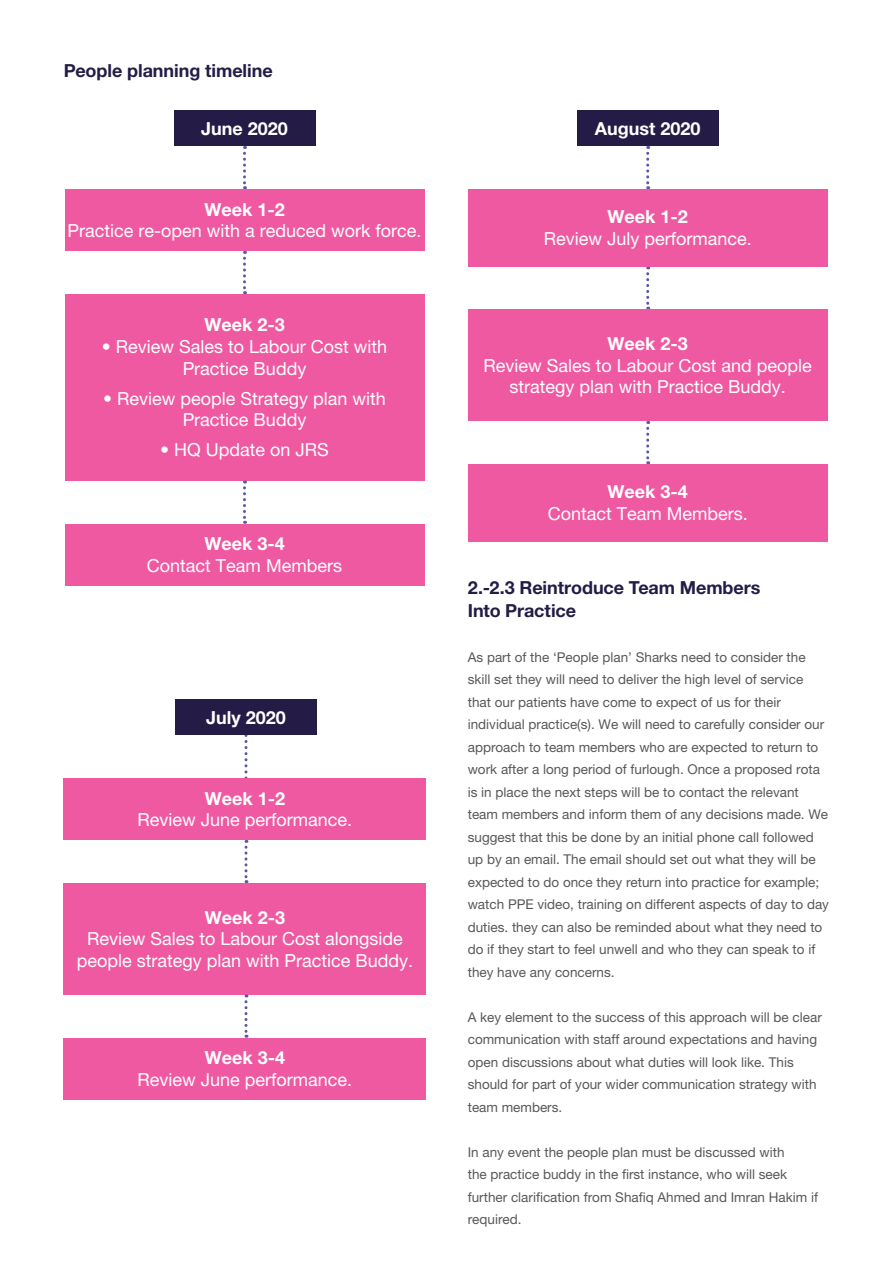
<style>
.page{position:relative;width:893px;height:1263px;background:#fff}
.page>*{position:absolute;margin:0;border:0;box-sizing:border-box;transform-origin:0 0}
.t1{font:18px/21.6px "Helvetica Neue LT Pro";color:#fff;text-align:center}
.t2{font:700 18px "Helvetica Neue LT Pro";color:#fff}
.t3{font:700 18px "Helvetica Neue LT Pro";letter-spacing:-.005em;color:#241c46}
.t4{font:13.5px/22.5px "Helvetica Neue LT Pro";color:#57585a}
</style>
<div class="page">
<svg style="left:243px;top:146px;width:3px;height:43px"></svg>
<div style="left:174px;top:111px;width:141px;height:35px;background:#241c46"></div>
<div style="left:65px;top:189px;width:359px;height:62px;background:#ef59a1"></div>
<div style="left:65px;top:294px;width:359px;height:186px;background:#ef59a1"></div>
<svg style="left:243px;top:251px;width:3px;height:43px"></svg>
<svg style="left:243px;top:480px;width:3px;height:44px"></svg>
<div style="left:65px;top:524px;width:359px;height:61px;background:#ef59a1"></div>
<svg style="left:244px;top:735px;width:3px;height:43px"></svg>
<div style="left:175px;top:699px;width:142px;height:36px;background:#241c46"></div>
<div style="left:64px;top:778px;width:362px;height:62px;background:#ef59a1"></div>
<div style="left:64px;top:883px;width:362px;height:111px;background:#ef59a1"></div>
<svg style="left:244px;top:840px;width:3px;height:43px"></svg>
<svg style="left:244px;top:994px;width:3px;height:44px"></svg>
<div style="left:64px;top:1038px;width:362px;height:61px;background:#ef59a1"></div>
<svg style="left:646px;top:146px;width:3px;height:43px"></svg>
<svg style="left:646px;top:266px;width:3px;height:44px"></svg>
<div style="left:577px;top:111px;width:142px;height:35px;background:#241c46"></div>
<div style="left:468px;top:189px;width:360px;height:77px;background:#ef59a1"></div>
<div style="left:468px;top:310px;width:360px;height:111px;background:#ef59a1"></div>
<svg style="left:646px;top:421px;width:3px;height:43px"></svg>
<div style="left:468px;top:464px;width:360px;height:77px;background:#ef59a1"></div>
<p class="t3" style="left:64px;top:59px;width:210px">People planning timeline</p>
<p class="t2" style="left:201px;top:117px;width:88px">June 2020</p>
<p class="t2" style="left:204px;top:198px;width:82px">Week 1-2</p>
<p class="t1" style="left:67px;top:220px;width:355px">Practice re-open with a reduced work force.</p>
<p class="t2" style="left:204px;top:314px;width:82px">Week 2-3</p>
<p class="t1" style="left:102px;top:335px;width:287px">• Review Sales to Labour Cost with</p>
<p class="t1" style="left:183px;top:357px;width:125px">Practice Buddy</p>
<p class="t1" style="left:103px;top:387px;width:284px">• Review people Strategy plan with</p>
<p class="t1" style="left:183px;top:409px;width:125px">Practice Buddy</p>
<p class="t1" style="left:160px;top:439px;width:170px">• HQ Update on JRS</p>
<p class="t2" style="left:204px;top:533px;width:82px">Week 3-4</p>
<p class="t1" style="left:147px;top:554px;width:197px">Contact Team Members</p>
<p class="t2" style="left:206px;top:706px;width:81px">July 2020</p>
<p class="t2" style="left:205px;top:787px;width:82px">Week 1-2</p>
<p class="t1" style="left:138px;top:809px;width:216px">Review June performance.</p>
<p class="t2" style="left:205px;top:906px;width:82px">Week 2-3</p>
<p class="t1" style="left:77px;top:928px;width:338px">Review Sales to Labour Cost alongside people strategy plan with Practice Buddy.</p>
<p class="t2" style="left:205px;top:1047px;width:82px">Week 3-4</p>
<p class="t1" style="left:138px;top:1068px;width:216px">Review June performance.</p>
<p class="t2" style="left:595px;top:117px;width:107px">August 2020</p>
<p class="t2" style="left:608px;top:206px;width:82px">Week 1-2</p>
<p class="t1" style="left:544px;top:228px;width:210px">Review July performance.</p>
<p class="t2" style="left:608px;top:333px;width:82px">Week 2-3</p>
<p class="t1" style="left:483px;top:354px;width:330px">Review Sales to Labour Cost and people strategy plan with Practice Buddy.</p>
<p class="t2" style="left:608px;top:481px;width:82px">Week 3-4</p>
<p class="t1" style="left:548px;top:503px;width:202px">Contact Team Members.</p>
<p class="t3" style="left:468px;top:577px;width:294px">2.-2.3 Reintroduce Team Members</p>
<p class="t3" style="left:468px;top:599px;width:110px">Into Practice</p>
<p class="t4" style="left:468px;top:645px;width:363px">As part of the ‘People plan’ Sharks need to consider the skill set they will need to deliver the high level of service that our patients have come to expect of us for their individual practice(s). We will need to carefully consider our approach to team members who are expected to return to work after a long period of furlough. Once a proposed rota is in place the next steps will be to contact the relevant team members and inform them of any decisions made. We suggest that this be done by an initial phone call followed up by an email. The email should set out what they will be expected to do once they return into practice for example; watch PPE video, training on different aspects of day to day duties. they can also be reminded about what they need to do if they start to feel unwell and who they can speak to if they have any concerns.</p>
<p class="t4" style="left:468px;top:1005px;width:356px">A key element to the success of this approach will be clear communication with staff around expectations and having open discussions about what duties will look like. This should for part of your wider communication strategy with team members.</p>
<p class="t4" style="left:468px;top:1140px;width:352px">In any event the people plan must be discussed with<br>the practice buddy in the first instance, who will seek further clarification from Shafiq Ahmed and Imran Hakim if required.</p>
</div>
